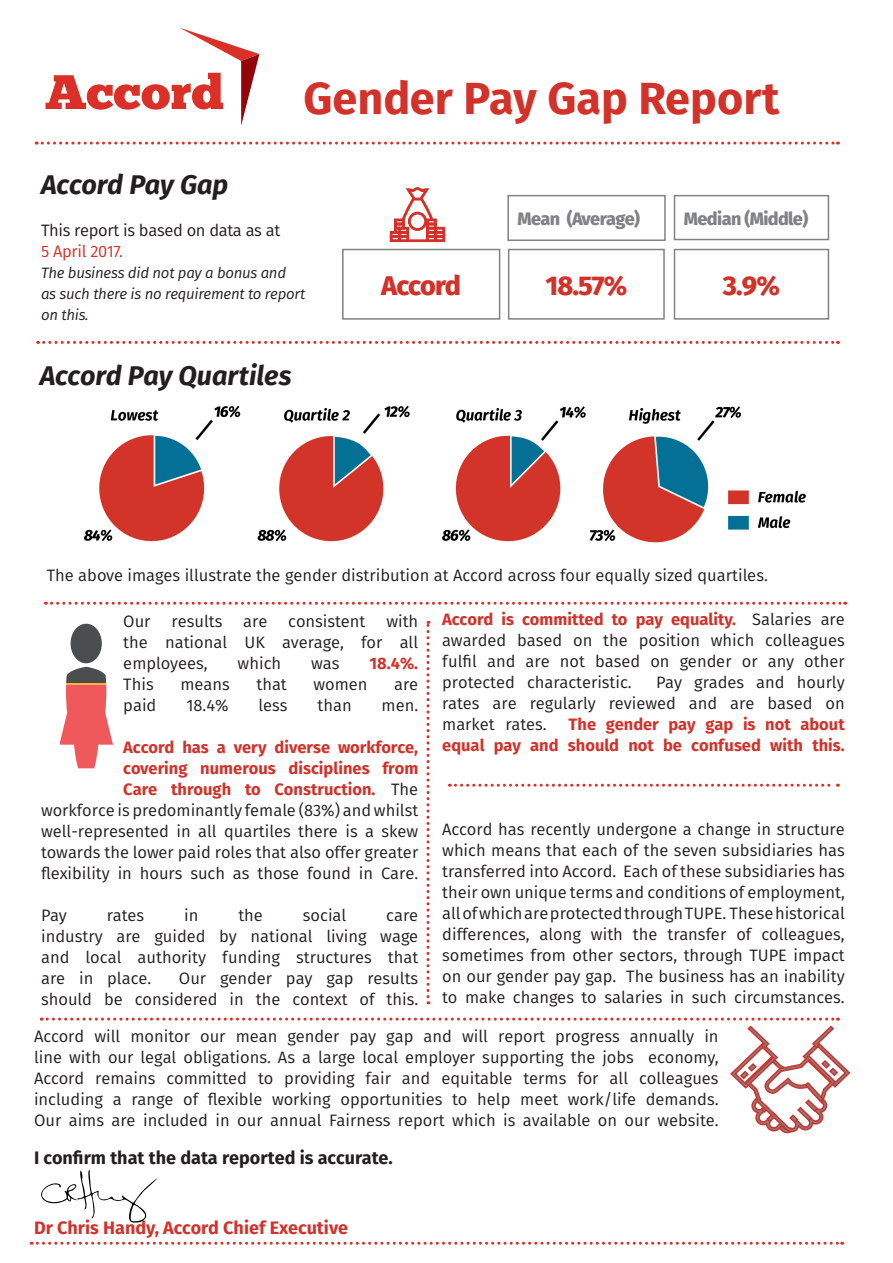
<style>
.page{position:relative;width:893px;height:1263px;background:#fff}
.page>*{position:absolute;margin:0;border:0;box-sizing:border-box;transform-origin:0 0}
.t1{font:700 45px "Fira Sans";color:#d2322a}
.t2{font:italic 700 27px "Fira Sans";color:#231f20}
.t3{font:800 27px "Fira Sans";letter-spacing:-.04em;color:#d2322a}
.t4{font:700 18px "Fira Sans";color:#231f20}
.t5{font:700 18px "Fira Sans";color:#d2322a}
.t6{font:800 18px "Fira Sans";letter-spacing:-.03em;color:#808285}
.t7{font:16.5px/21px "Fira Sans";color:#231f20;text-align:justify}
.t8{font:700 16.5px/21px "Fira Sans";color:#d2322a;text-align:right}
.t9{font:16.5px/21px "Fira Sans";letter-spacing:-.02em;color:#231f20}
.t10{font:italic 15px/21px "Fira Sans";letter-spacing:-.02em;color:#231f20}
.s1{color:#d2322a}
.s2{font-weight:700;color:#d2322a}
</style>
<div class="page">
<svg style="left:45px;top:28px;width:214px;height:98px"></svg>
<svg style="left:38px;top:341px;width:800px;height:3px"></svg>
<svg style="left:36px;top:142px;width:802px;height:3px"></svg>
<svg style="left:426px;top:621px;width:3px;height:383px"></svg>
<svg style="left:389px;top:187px;width:57px;height:56px"></svg>
<svg style="left:449px;top:784px;width:389px;height:3px"></svg>
<svg style="left:45px;top:602px;width:801px;height:3px"></svg>
<svg style="left:41px;top:1017px;width:810px;height:117px"></svg>
<svg style="left:31px;top:1242px;width:812px;height:3px"></svg>
<div style="left:342px;top:249px;width:158px;height:71px;border:2px solid #808285"></div>
<div style="left:508px;top:249px;width:157px;height:71px;border:2px solid #808285"></div>
<div style="left:674px;top:249px;width:155px;height:71px;border:2px solid #808285"></div>
<div style="left:507px;top:195px;width:159px;height:46px;border:2px solid #808285"></div>
<div style="left:674px;top:195px;width:155px;height:45px;border:2px solid #808285"></div>
<img style="left:84px;top:405px;width:722px;height:138px">
<div style="left:71px;top:624px;width:31px;height:39px;background:#4c4d4f;border-radius:50%"></div>
<svg style="left:61px;top:667px;width:52px;height:101px"></svg>
<svg style="left:41px;top:1169px;width:116px;height:54px"></svg>
<p class="t1" style="left:303px;top:67px;width:478px">Gender Pay Gap Report</p>
<p class="t2" style="left:41px;top:166px;width:189px">Accord Pay Gap</p>
<p class="t9" style="left:41px;top:221px;width:241px">This report is based on data as at<br><span class="s1">5 April 2017.</span></p>
<p class="t10" style="left:41px;top:263px;width:266px">The business did not pay a bonus and<br>as such there is no requirement to report on this.</p>
<p class="t2" style="left:40px;top:356px;width:253px">Accord Pay Quartiles</p>
<p class="t6" style="left:517px;top:206px;width:124px">Mean (Average)</p>
<p class="t6" style="left:684px;top:206px;width:126px">Median (Middle)</p>
<p class="t3" style="left:381px;top:266px;width:81px">Accord</p>
<p class="t3" style="left:545px;top:266px;width:83px">18.57%</p>
<p class="t3" style="left:723px;top:266px;width:59px">3.9%</p>
<p class="t7" style="left:47px;top:566px;width:723px">The above images illustrate the gender distribution at Accord across four equally sized quartiles.</p>
<p class="t7" style="left:123px;top:612px;width:29px">Our</p>
<p class="t7" style="left:172px;top:612px;width:52px">results</p>
<p class="t7" style="left:243px;top:612px;width:26px">are</p>
<p class="t7" style="left:288px;top:612px;width:79px">consistent</p>
<p class="t7" style="left:442px;top:609px;width:404px"><span class="s2">Accord is committed to pay equality.</span> Salaries are awarded based on the position which colleagues fulfil and are not based on gender or any other protected characteristic.</p>
<p class="t7" style="left:123px;top:612px;width:296px;text-indent:263px">with the national UK average, for all employees,</p>
<p class="t7" style="left:238px;top:654px;width:45px">which</p>
<p class="t7" style="left:311px;top:654px;width:30px">was</p>
<p class="t8" style="left:370px;top:654px;width:50px">18.4%.</p>
<p class="t7" style="left:442px;top:672px;width:404px;text-indent:214px">Pay grades and hourly rates are regularly reviewed and are based on market rates.</p>
<p class="t7" style="left:123px;top:675px;width:32px">This</p>
<p class="t7" style="left:180px;top:675px;width:51px">means</p>
<p class="t7" style="left:256px;top:675px;width:32px">that</p>
<p class="t7" style="left:313px;top:675px;width:55px">women</p>
<p class="t7" style="left:394px;top:675px;width:26px">are</p>
<p class="t7" style="left:123px;top:696px;width:35px">paid</p>
<p class="t7" style="left:186px;top:696px;width:44px">18.4%</p>
<p class="t7" style="left:259px;top:696px;width:31px">less</p>
<p class="t7" style="left:318px;top:696px;width:36px">than</p>
<p class="t7" style="left:382px;top:696px;width:38px">men.</p>
<p class="t7" style="left:41px;top:738px;width:379px;text-align:right"><span class="s2">Accord has a very diverse workforce,<br>covering numerous disciplines from<br>Care through to Construction.</span> The<br>workforce is predominantly female (83%) and whilst well-represented in all quartiles there is a skew towards the lower paid roles that also offer greater flexibility in hours such as those found in Care.</p>
<p class="t7" style="left:41px;top:906px;width:27px">Pay</p>
<p class="t7" style="left:107px;top:906px;width:39px">rates</p>
<p class="t7" style="left:184px;top:906px;width:16px">in</p>
<p class="t7" style="left:238px;top:906px;width:26px">the</p>
<p class="t7" style="left:303px;top:906px;width:45px">social</p>
<p class="t7" style="left:386px;top:906px;width:33px">care</p>
<p class="t7" style="left:41px;top:927px;width:379px">industry are guided by national living wage and local authority funding structures that are in place.</p>
<p class="t8" style="left:442px;top:714px;width:404px">The gender pay gap is not about<br>equal pay and should not be confused with this.</p>
<p class="t7" style="left:442px;top:819px;width:404px">Accord has recently undergone a change in structure which means that each of the seven subsidiaries has transferred into Accord. Each of these subsidiaries has their own unique terms and conditions of employment, all of which are protected through TUPE. These historical differences, along with the transfer of colleagues, sometimes from other sectors, through TUPE impact on our gender pay gap. The business has an inability to make changes to salaries in such circumstances.</p>
<p class="t7" style="left:41px;top:969px;width:379px;text-align:right">Our gender pay gap results<br>should be considered in the context of this.</p>
<p class="t7" style="left:34px;top:1027px;width:686px">Accord will monitor our mean gender pay gap and will report progress annually in line with our legal obligations. As a large local employer supporting the jobs economy, Accord remains committed to providing fair and equitable terms for all colleagues including a range of flexible working opportunities to help meet work/life demands.<br>Our aims are included in our annual Fairness report which is available on our website.</p>
<p class="t4" style="left:34px;top:1145px;width:360px">I confirm that the data reported is accurate.</p>
<p class="t5" style="left:34px;top:1215px;width:315px">Dr Chris Handy, Accord Chief Executive</p>
</div>
